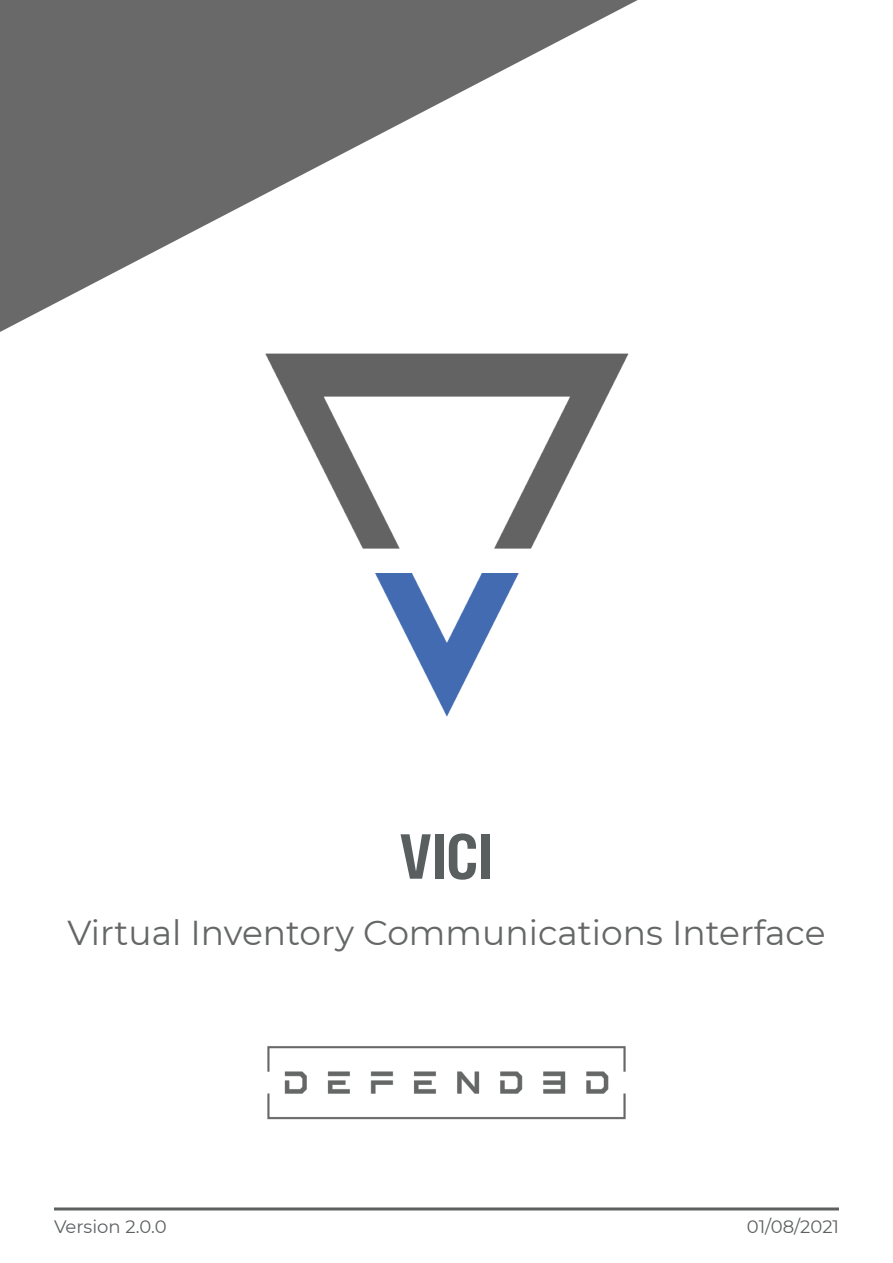
<style>
.page{position:relative;width:893px;height:1263px;background:#fff}
.page>*{position:absolute;margin:0;border:0;box-sizing:border-box;transform-origin:0 0}
.t1{font:700 61.5px "Helios Cond";color:#595e5e}
.t2{font:34.5px "Montserrat";color:#656666}
.t3{font:18px "Montserrat";color:#5d6061}
</style>
<div class="page">
<hr style="left:54px;top:1207px;width:785px;height:3px;background:#5d6061">
<svg style="left:0;top:0;width:638px;height:332px;fill:#6a696a"></svg>
<img style="left:267px;top:1046px;width:359px;height:74px">
<img style="left:231px;top:319px;width:407px;height:398px">
<p class="t1" style="left:400px;top:822px;width:95px">VICI</p>
<p class="t2" style="left:67px;top:909px;width:760px">Virtual Inventory Communications Interface</p>
<p class="t3" style="left:54px;top:1215px;width:114px">Version 2.0.0</p>
<p class="t3" style="left:747px;top:1215px;width:94px">01/08/2021</p>
</div>
